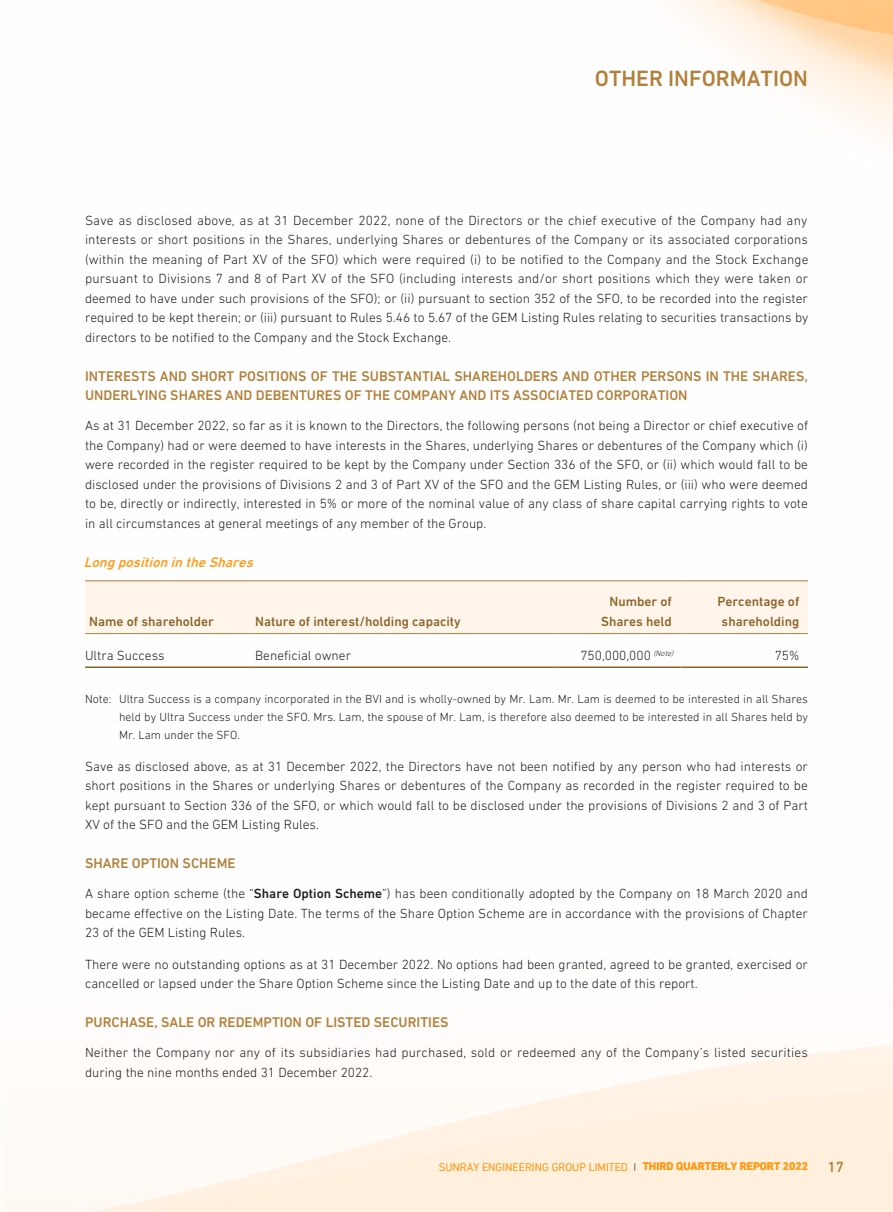
<style>
.page{position:relative;width:893px;height:1212px;background:#fff}
.page>*{position:absolute;margin:0;border:0;box-sizing:border-box;transform-origin:0 0}
.副主標題{font:500 22.5px "DIN Next LT Pro";color:#b1813c}
.t1{font:500 15px "DIN Next LT Pro";color:#b1813c}
._3__標題{font:500 14.25px/19.5px "DIN Next LT Pro";color:#b1813c}
._4__副標題{font:italic 500 14.25px "DIN Next LT Pro";color:#ff9d1b}
._1__內文{font:300 13.5px/19.5px "DIN Next LT Pro";color:#231f20;text-align:justify}
._1__內文-2{font:500 13.5px "DIN Next LT Pro";color:#8b652b}
._2__附註內文{font:300 12px/18px "DIN Next LT Pro";color:#231f20;text-align:justify}
.t2{font:300 11.25px "DIN Next LT Pro";color:#ff9d1b}
.s1{font-weight:500}
.s2{font-family:"M Hei HK";font-size:7.5px;color:#6c6d70}
.s3{font-weight:700}
</style>
<div class="page">
<div style="left:85px;top:581px;width:723px;height:52px;background:#fff5ea"></div>
<hr style="left:85px;top:580px;width:170px;height:1px;background:#b1813c">
<hr style="left:255px;top:580px;width:298px;height:1px;background:#b1813c">
<hr style="left:553px;top:580px;width:127px;height:1px;background:#b1813c">
<hr style="left:680px;top:580px;width:128px;height:1px;background:#b1813c">
<hr style="left:85px;top:633px;width:170px;height:1px;background:#b1813c">
<hr style="left:255px;top:633px;width:298px;height:1px;background:#b1813c">
<hr style="left:553px;top:633px;width:127px;height:1px;background:#b1813c">
<hr style="left:680px;top:633px;width:128px;height:1px;background:#b1813c">
<hr style="left:85px;top:666px;width:170px;height:2px;background:#8b652b">
<hr style="left:255px;top:666px;width:298px;height:2px;background:#8b652b">
<hr style="left:553px;top:666px;width:127px;height:2px;background:#8b652b">
<hr style="left:680px;top:666px;width:128px;height:2px;background:#8b652b">
<p class="副主標題" style="left:595px;top:66px;width:214px">OTHER INFORMATION</p>
<p class="_1__內文" style="left:85px;top:210px;width:725px">Save as disclosed above, as at 31 December 2022, none of the Directors or the chief executive of the Company had any interests or short positions in the Shares, underlying Shares or debentures of the Company or its associated corporations (within the meaning of Part XV of the SFO) which were required (i) to be notified to the Company and the Stock Exchange pursuant to Divisions 7 and 8 of Part XV of the SFO (including interests and/or short positions which they were taken or deemed to have under such provisions of the SFO); or (ii) pursuant to section 352 of the SFO, to be recorded into the register required to be kept therein; or (iii) pursuant to Rules 5.46 to 5.67 of the GEM Listing Rules relating to securities transactions by directors to be notified to the Company and the Stock Exchange.</p>
<p class="_3__標題" style="left:85px;top:366px;width:724px">INTERESTS AND SHORT POSITIONS OF THE SUBSTANTIAL SHAREHOLDERS AND OTHER PERSONS IN THE SHARES,<br>UNDERLYING SHARES AND DEBENTURES OF THE COMPANY AND ITS ASSOCIATED CORPORATION</p>
<p class="_1__內文" style="left:85px;top:416px;width:725px">As at 31 December 2022, so far as it is known to the Directors, the following persons (not being a Director or chief executive of the Company) had or were deemed to have interests in the Shares, underlying Shares or debentures of the Company which (i) were recorded in the register required to be kept by the Company under Section 336 of the SFO, or (ii) which would fall to be disclosed under the provisions of Divisions 2 and 3 of Part XV of the SFO and the GEM Listing Rules, or (iii) who were deemed to be, directly or indirectly, interested in 5% or more of the nominal value of any class of share capital carrying rights to vote in all circumstances at general meetings of any member of the Group.</p>
<p class="_4__副標題" style="left:84px;top:554px;width:175px">LongpositionintheShares</p>
<p class="_1__內文-2" style="left:89px;top:613px;width:126px">Name of shareholder</p>
<p class="_1__內文-2" style="left:255px;top:613px;width:207px">Nature of interest/holding capacity</p>
<p class="_1__內文-2" style="left:609px;top:594px;width:64px">Number of</p>
<p class="_1__內文-2" style="left:601px;top:613px;width:72px">Shares held</p>
<p class="_1__內文-2" style="left:717px;top:594px;width:83px">Percentage of</p>
<p class="_1__內文-2" style="left:722px;top:613px;width:79px">shareholding</p>
<p class="_1__內文" style="left:85px;top:646px;width:81px">Ultra Success</p>
<p class="_1__內文" style="left:255px;top:646px;width:97px">Beneficial owner</p>
<p class="_1__內文" style="left:580px;top:646px;width:97px">750,000,000 <sup>(Note)</sup></p>
<p class="_1__內文" style="left:775px;top:646px;width:26px">75%</p>
<p class="_2__附註內文" style="left:119px;top:690px;width:690px;text-indent:-34px">Note: Ultra Success is a company incorporated in the BVI and is wholly-owned by Mr. Lam. Mr. Lam is deemed to be interested in all Shares held by Ultra Success under the SFO. Mrs. Lam, the spouse of Mr. Lam, is therefore also deemed to be interested in all Shares held by Mr. Lam under the SFO.</p>
<p class="_1__內文" style="left:85px;top:756px;width:724px">Save as disclosed above, as at 31 December 2022, the Directors have not been notified by any person who had interests or short positions in the Shares or underlying Shares or debentures of the Company as recorded in the register required to be kept pursuant to Section 336 of the SFO, or which would fall to be disclosed under the provisions of Divisions 2 and 3 of Part XV of the SFO and the GEM Listing Rules.</p>
<p class="_3__標題" style="left:85px;top:853px;width:152px">SHARE OPTION SCHEME</p>
<p class="_1__內文" style="left:85px;top:884px;width:724px">A share option scheme (the “<span class="s1">Share Option Scheme</span>”) has been conditionally adopted by the Company on 18 March 2020 and became effective on the Listing Date. The terms of the Share Option Scheme are in accordance with the provisions of Chapter 23 of the GEM Listing Rules.</p>
<p class="_1__內文" style="left:85px;top:954px;width:724px">There were no outstanding options as at 31 December 2022. No options had been granted, agreed to be granted, exercised or cancelled or lapsed under the Share Option Scheme since the Listing Date and up to the date of this report.</p>
<p class="_3__標題" style="left:85px;top:1012px;width:365px">PURCHASE, SALE OR REDEMPTION OF LISTED SECURITIES</p>
<p class="_1__內文" style="left:85px;top:1043px;width:724px">Neither the Company nor any of its subsidiaries had purchased, sold or redeemed any of the Company’s listed securities during the nine months ended 31 December 2022.</p>
<p class="t2" style="left:439px;top:1161px;width:371px">SUNRAY ENGINEERING GROUP LIMITED <span class="s2">｜</span> <span class="s3">THIRD QUARTERLY REPORT 2022</span></p>
<p class="t1" style="left:828px;top:1158px;width:18px">17</p>
</div>
